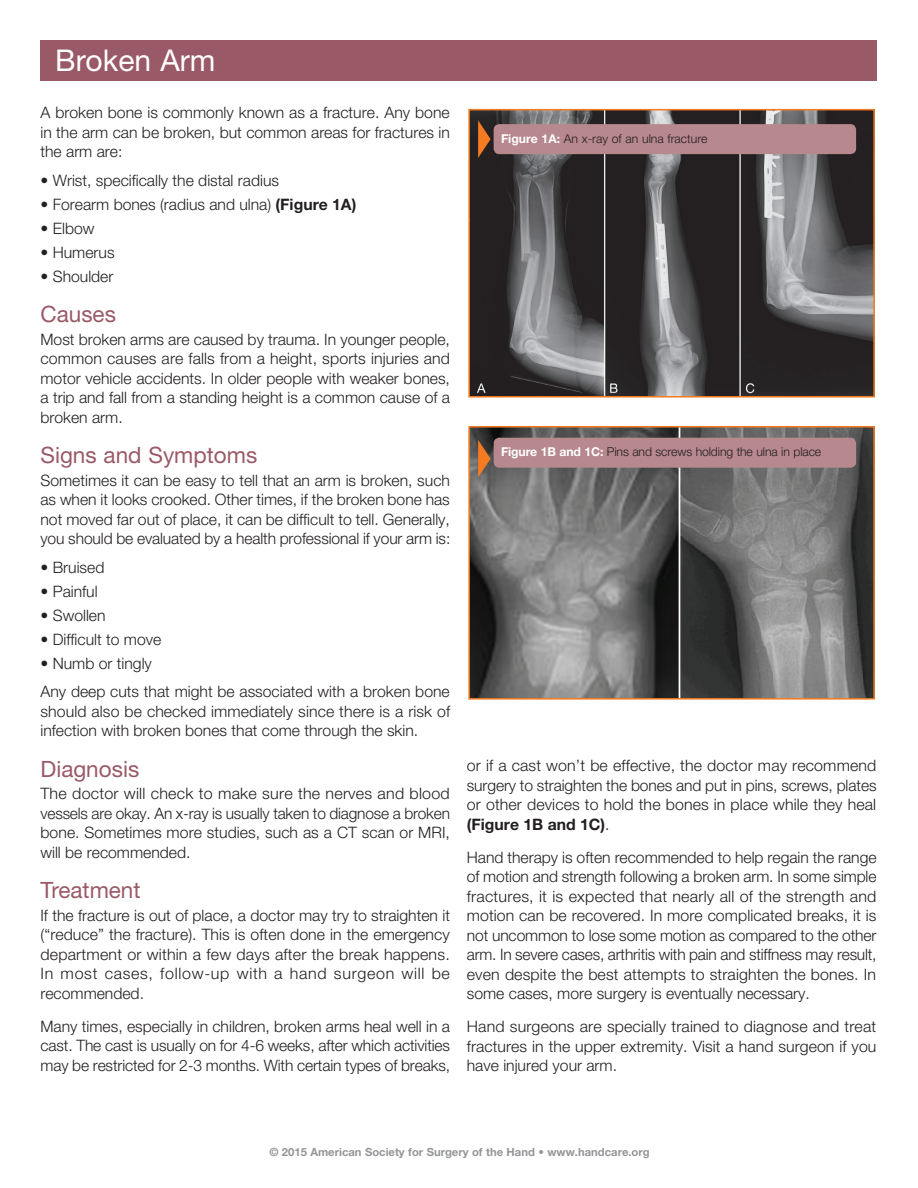
<style>
.page{position:relative;width:918px;height:1188px;background:#fff}
.page>*{position:absolute;margin:0;border:0;box-sizing:border-box;transform-origin:0 0}
.t1{font:30px "Helvetica Neue LT Std";color:#fff}
.t2{font:22.5px "Helvetica Neue LT Std";color:#9a5966}
.t3{font:300 15.75px/19.5px "Helvetica Neue LT Std";color:#231f20;text-align:justify}
.t4{font:300 12.15px "Helvetica Neue LT Std";letter-spacing:-.01em;color:#231f20}
.t5{font:700 11.25px "Helvetica Neue LT Std";color:#939598}
.s1{font-weight:700}
.s2{font-weight:700;color:#fff}
</style>
<div class="page">
<div style="left:40px;top:40px;width:838px;height:41px;background:#9a5966"></div>
<img style="left:471px;top:429px;width:401px;height:268px">
<div style="left:468px;top:426px;width:407px;height:274px;border:2px solid #f47b21"></div>
<img style="left:471px;top:112px;width:401px;height:283px">
<div style="left:468px;top:109px;width:407px;height:289px;border:2px solid #f47b21"></div>
<svg style="left:478px;top:120px;width:13px;height:38px"></svg>
<div style="left:494px;top:124px;width:362px;height:30px;background:#b7888d;border-radius:6px"></div>
<svg style="left:478px;top:440px;width:13px;height:38px"></svg>
<div style="left:494px;top:438px;width:362px;height:30px;background:#b7888d;border-radius:6px"></div>
<h1 class="t1" style="left:55px;top:43px;width:162px">Broken Arm</h1>
<p class="t3" style="left:40px;top:103px;width:411px">A broken bone is commonly known as a fracture. Any bone in the arm can be broken, but common areas for fractures in the arm are:</p>
<p class="t3" style="left:40px;top:170px;width:240px">• Wrist, specifically the distal radius</p>
<p class="t3" style="left:40px;top:194px;width:317px">• Forearm bones (radius and ulna) <span class="s1">(Figure 1A)</span></p>
<p class="t3" style="left:40px;top:218px;width:55px">• Elbow</p>
<p class="t3" style="left:40px;top:242px;width:76px">• Humerus</p>
<p class="t3" style="left:40px;top:266px;width:74px">• Shoulder</p>
<h2 class="t2" style="left:40px;top:301px;width:77px">Causes</h2>
<p class="t3" style="left:40px;top:329px;width:411px">Most broken arms are caused by trauma. In younger people, common causes are falls from a height, sports injuries and motor vehicle accidents. In older people with weaker bones, a trip and fall from a standing height is a common cause of a broken arm.</p>
<h2 class="t2" style="left:40px;top:442px;width:218px">Signs and Symptoms</h2>
<p class="t3" style="left:40px;top:470px;width:411px">Sometimes it can be easy to tell that an arm is broken, such as when it looks crooked. Other times, if the broken bone has not moved far out of place, it can be difficult to tell. Generally, you should be evaluated by a health professional if your arm is:</p>
<p class="t3" style="left:40px;top:557px;width:65px">• Bruised</p>
<p class="t3" style="left:40px;top:581px;width:59px">• Painful</p>
<p class="t3" style="left:40px;top:605px;width:67px">• Swollen</p>
<p class="t3" style="left:40px;top:629px;width:122px">• Difficult to move</p>
<p class="t3" style="left:40px;top:649px;width:411px;line-height:28.5px">• Numb or tingly<br>Any deep cuts that might be associated with a broken bone</p>
<p class="t3" style="left:40px;top:701px;width:411px">should also be checked immediately since there is a risk of infection with broken bones that come through the skin.</p>
<h2 class="t2" style="left:40px;top:755px;width:100px">Diagnosis</h2>
<p class="t3" style="left:40px;top:784px;width:411px">The doctor will check to make sure the nerves and blood vessels are okay. An x-ray is usually taken to diagnose a broken bone. Sometimes more studies, such as a CT scan or MRI, will be recommended.</p>
<h2 class="t2" style="left:40px;top:877px;width:102px">Treatment</h2>
<p class="t3" style="left:40px;top:905px;width:411px">If the fracture is out of place, a doctor may try to straighten it (“reduce” the fracture). This is often done in the emergency department or within a few days after the break happens.<br>In most cases, follow-up with a hand surgeon will be recommended.</p>
<p class="t3" style="left:40px;top:1016px;width:411px">Many times, especially in children, broken arms heal well in a cast. The cast is usually on for 4-6 weeks, after which activities may be restricted for 2-3 months. With certain types of breaks,</p>
<p class="t4" style="left:501px;top:132px;width:208px"><span class="s2">Figure 1A:</span> An x-ray of an ulna fracture</p>
<p class="t4" style="left:501px;top:444px;width:322px"><span class="s2">Figure 1B and 1C:</span> Pins and screws holding the ulna in place</p>
<p class="t3" style="left:467px;top:755px;width:411px">or if a cast won’t be effective, the doctor may recommend surgery to straighten the bones and put in pins, screws, plates or other devices to hold the bones in place while they heal <span class="s1">(Figure 1B and 1C)</span>.</p>
<p class="t3" style="left:467px;top:847px;width:411px">Hand therapy is often recommended to help regain the range of motion and strength following a broken arm. In some simple fractures, it is expected that nearly all of the strength and motion can be recovered. In more complicated breaks, it is not uncommon to lose some motion as compared to the other arm. In severe cases, arthritis with pain and stiffness may result, even despite the best attempts to straighten the bones. In some cases, more surgery is eventually necessary.</p>
<p class="t3" style="left:467px;top:1016px;width:411px">Hand surgeons are specially trained to diagnose and treat fractures in the upper extremity. Visit a hand surgeon if you have injured your arm.</p>
<p class="t5" style="left:269px;top:1145px;width:382px">© 2015 American Society for Surgery of the Hand • www.handcare.org</p>
</div>
